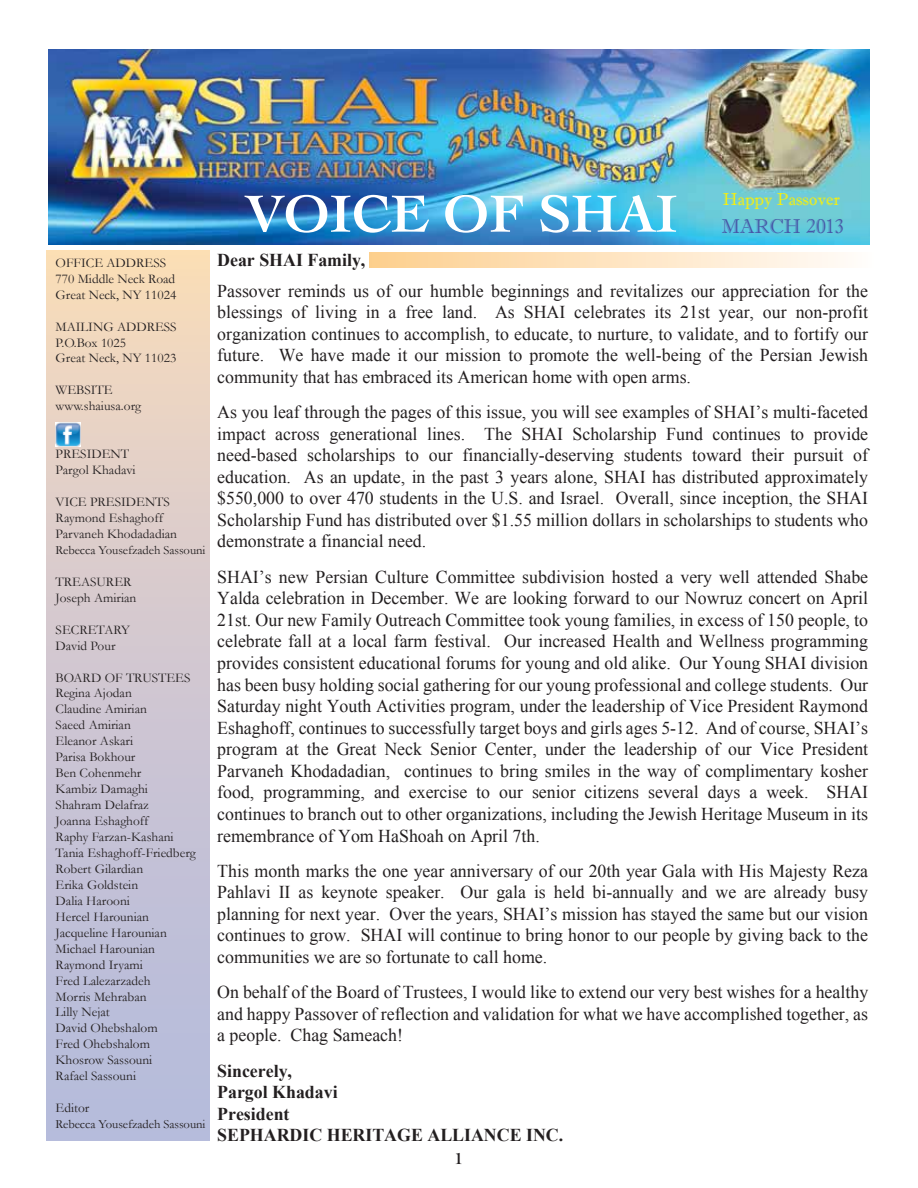
<style>
.page{position:relative;width:918px;height:1188px;background:#fff}
.page>*{position:absolute;margin:0;border:0;box-sizing:border-box;transform-origin:0 0}
.t1{font:700 54.9px "Cochin";color:#fff}
.t2{font:19.95px "Imprint MT Shadow";color:#4757a7}
.t3{font:18.15px/21.6px "Times New Roman";color:#231f20;text-align:justify}
.t4{font:700 18.15px/21.6px "Times New Roman";color:#231f20}
.t5{font:17.25px "Imprint MT Shadow";color:#fff200}
.t6{font:700 16.5px "Cochin";color:#231f20}
.t7{font:13.35px/15.9px "Garamond";color:#231f20}
.t8{font:12.6px "Garamond";letter-spacing:-.005em;color:#231f20}
</style>
<div class="page">
<img style="left:49px;top:49px;width:821px;height:195px">
<div style="left:47px;top:251px;width:162px;height:890px;background:linear-gradient(to bottom,#f6dabe,#afb8e0)"></div>
<img style="left:56px;top:423px;width:24px;height:24px">
<svg style="left:370px;top:253px;width:474px;height:14px;background:#fee4c0"></svg>
<p class="t7" style="left:56px;top:254px;width:122px">OFFICE ADDRESS<br>770 Middle Neck Road<br>Great Neck, NY 11024</p>
<p class="t7" style="left:56px;top:318px;width:123px">MAILING ADDRESS<br>P.O.Box 1025<br>Great Neck, NY 11023</p>
<p class="t7" style="left:56px;top:382px;width:87px">WEBSITE www.shaiusa.org</p>
<p class="t7" style="left:56px;top:446px;width:82px">PRESIDENT<br>Pargol Khadavi</p>
<p class="t7" style="left:56px;top:494px;width:123px">VICE PRESIDENTS<br>Raymond Eshaghoff<br>Parvaneh Khodadadian</p>
<p class="t8" style="left:56px;top:542px;width:151px">Rebecca Yousefzadeh Sassouni</p>
<p class="t7" style="left:56px;top:574px;width:82px">TREASURER<br>Joseph Amirian</p>
<p class="t7" style="left:56px;top:621px;width:76px">SECRETARY<br>David Pour</p>
<p class="t7" style="left:56px;top:669px;width:142px">BOARD OF TRUSTEES<br>Regina Ajodan<br>Claudine Amirian<br>Saeed Amirian<br>Eleanor Askari<br>Parisa Bokhour<br>Ben Cohenmehr<br>Kambiz Damaghi<br>Shahram Delafraz<br>Joanna Eshaghoff<br>Raphy Farzan-Kashani<br>Tania Eshaghoff-Friedberg<br>Robert Gilardian<br>Erika Goldstein<br>Dalia Harooni<br>Hercel Harounian<br>Jacqueline Harounian<br>Michael Harounian<br>Raymond Iryami<br>Fred Lalezarzadeh<br>Morris Mehraban<br>Lilly Nejat<br>David Ohebshalom<br>Fred Ohebshalom<br>Khosrow Sassouni<br>Rafael Sassouni</p>
<p class="t7" style="left:56px;top:1100px;width:35px">Editor</p>
<p class="t8" style="left:56px;top:1117px;width:151px">Rebecca Yousefzadeh Sassouni</p>
<p class="t5" style="left:723px;top:189px;width:118px">Happy Passover</p>
<h1 class="t1" style="left:246px;top:181px;width:434px">VOICE OF SHAI</h1>
<p class="t4" style="left:217px;top:249px;width:150px">Dear SHAI Family,</p>
<p class="t3" style="left:217px;top:279px;width:652px">Passover reminds us of our humble beginnings and revitalizes our appreciation for the blessings of living in a free land. As SHAI celebrates its 21st year, our non-profit organization continues to accomplish, to educate, to nurture, to validate, and to fortify our future. We have made it our mission to promote the well-being of the Persian Jewish community that has embraced its American home with open arms.</p>
<p class="t3" style="left:217px;top:401px;width:653px">As you leaf through the pages of this issue, you will see examples of SHAI’s multi-faceted impact across generational lines. The SHAI Scholarship Fund continues to provide need-based scholarships to our financially-deserving students toward their pursuit of education. As an update, in the past 3 years alone, SHAI has distributed approximately $550,000 to over 470 students in the U.S. and Israel. Overall, since inception, the SHAI Scholarship Fund has distributed over $1.55 million dollars in scholarships to students who demonstrate a financial need.</p>
<p class="t3" style="left:217px;top:566px;width:653px">SHAI’s new Persian Culture Committee subdivision hosted a very well attended Shabe Yalda celebration in December. We are looking forward to our Nowruz concert on April 21st. Our new Family Outreach Committee took young families, in excess of 150 people, to celebrate fall at a local farm festival. Our increased Health and Wellness programming provides consistent educational forums for young and old alike. Our Young SHAI division has been busy holding social gathering for our young professional and college students. Our Saturday night Youth Activities program, under the leadership of Vice President Raymond Eshaghoff, continues to successfully target boys and girls ages 5-12. And of course, SHAI’s program at the Great Neck Senior Center, under the leadership of our Vice President Parvaneh Khodadadian, continues to bring smiles in the way of complimentary kosher food, programming, and exercise to our senior citizens several days a week. SHAI continues to branch out to other organizations, including the Jewish Heritage Museum in its remembrance of Yom HaShoah on April 7th.</p>
<p class="t3" style="left:217px;top:860px;width:652px">This month marks the one year anniversary of our 20th year Gala with His Majesty Reza Pahlavi II as keynote speaker. Our gala is held bi-annually and we are already busy planning for next year. Over the years, SHAI’s mission has stayed the same but our vision continues to grow. SHAI will continue to bring honor to our people by giving back to the communities we are so fortunate to call home.</p>
<p class="t3" style="left:217px;top:981px;width:653px">On behalf of the Board of Trustees, I would like to extend our very best wishes for a healthy and happy Passover of reflection and validation for what we have accomplished together, as a people. Chag Sameach!</p>
<p class="t4" style="left:217px;top:1059px;width:348px">Sincerely,<br>Pargol Khadavi<br>President<br>SEPHARDIC HERITAGE ALLIANCE INC.</p>
<p class="t2" style="left:722px;top:214px;width:124px">MARCH 2013</p>
<p class="t6" style="left:455px;top:1149px;width:10px">1</p>
</div>
